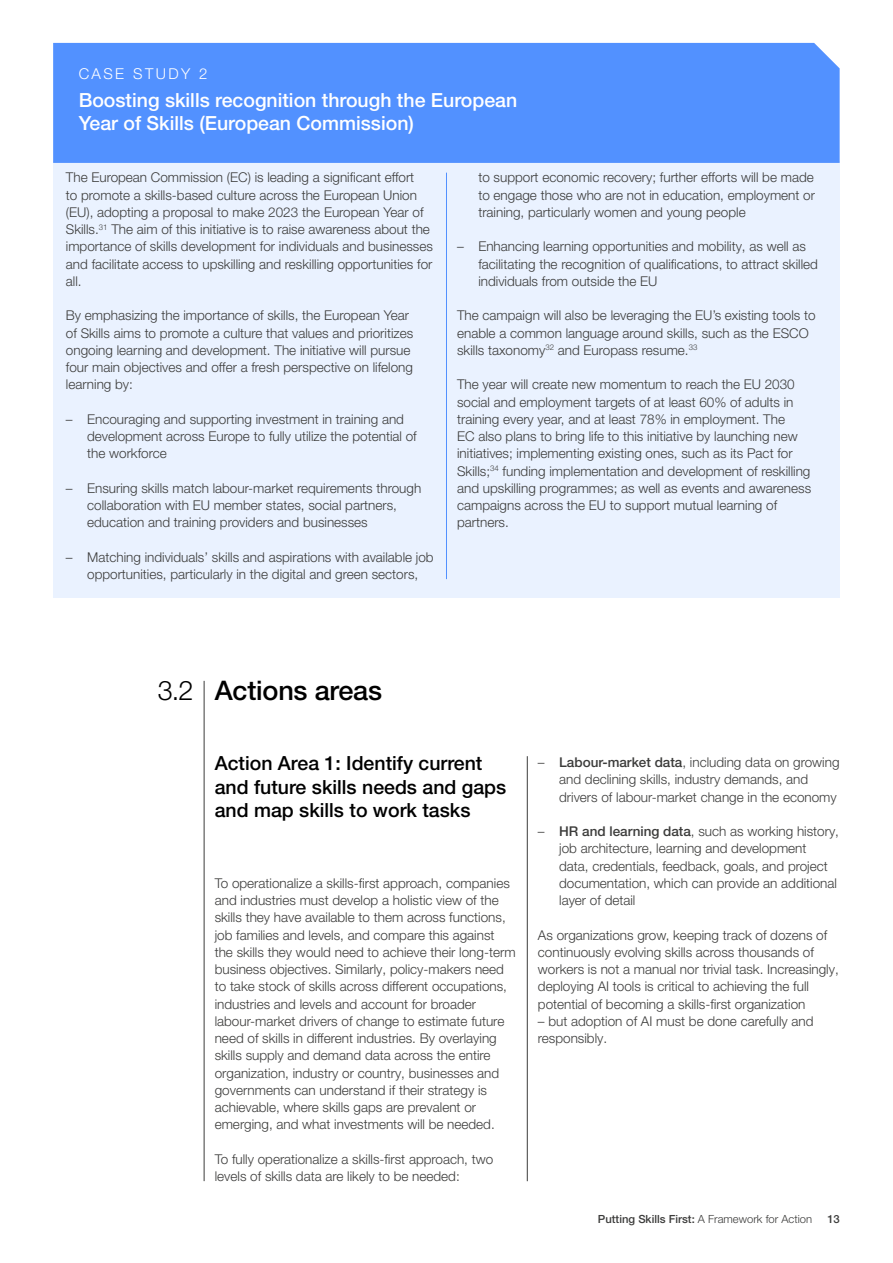
<style>
.page{position:relative;width:893px;height:1263px;background:#fff}
.page>*{position:absolute;margin:0;border:0;box-sizing:border-box;transform-origin:0 0}
.t1{font:500 27px "Helvetica Neue LT Pro";letter-spacing:-.005em;color:#000}
.t2{font:500 19.5px/23.4px "Helvetica Neue LT Pro";color:#000}
.t3{font:500 19.5px/23.4px "Helvetica Neue LT Pro";color:#fff}
.t4{font:300 15px "Helvetica Neue LT Pro";letter-spacing:.16em;color:#fff}
.t5{font:300 13.5px/17.2px "Helvetica Neue LT Pro";color:#3c3c3b}
.t6{font:500 11.25px "Helvetica Neue LT Pro";color:#3c3c3b}
.s1{font-weight:300}
.s2{font-weight:500}
</style>
<div class="page">
<hr style="left:204px;top:681px;width:1px;height:500px;background:#3c3c3b">
<div style="left:53px;top:161px;width:787px;height:436px;background:#eaf2ff"></div>
<hr style="left:446px;top:173px;width:1px;height:406px;background:#5291ff">
<div style="left:53px;top:43px;width:787px;height:120px;background:#5291ff"></div>
<hr style="left:527px;top:756px;width:1px;height:425px;background:#3c3c3b">
<p class="t4" style="left:79px;top:65px;width:130px">CASE STUDY 2</p>
<h2 class="t3" style="left:79px;top:88px;width:440px">Boosting skills recognition through the European<br>Year of Skills (European Commission)</h2>
<p class="t5" style="left:66px;top:169px;width:369px">The European Commission (EC) is leading a significant effort<br>to promote a skills-based culture across the European Union (EU), adopting a proposal to make 2023 the European Year of Skills.<sup>31</sup> The aim of this initiative is to raise awareness about the importance of skills development for individuals and businesses and facilitate access to upskilling and reskilling opportunities for all.</p>
<p class="t5" style="left:66px;top:307px;width:349px">By emphasizing the importance of skills, the European Year of Skills aims to promote a culture that values and prioritizes ongoing learning and development. The initiative will pursue four main objectives and offer a fresh perspective on lifelong learning by:</p>
<p class="t5" style="left:87px;top:410px;width:331px;text-indent:-21px">– Encouraging and supporting investment in training and development across Europe to fully utilize the potential of the workforce</p>
<p class="t5" style="left:87px;top:479px;width:336px;text-indent:-21px">– Ensuring skills match labour-market requirements through collaboration with EU member states, social partners, education and training providers and businesses</p>
<p class="t5" style="left:66px;top:548px;width:369px;text-align:center">– Matching individuals’ skills and aspirations with available job opportunities, particularly in the digital and green sectors,</p>
<p class="t5" style="left:478px;top:169px;width:338px;text-align:justify">to support economic recovery; further efforts will be made to engage those who are not in education, employment or training, particularly women and young people</p>
<p class="t5" style="left:478px;top:238px;width:341px;text-indent:-21px">– Enhancing learning opportunities and mobility, as well as facilitating the recognition of qualifications, to attract skilled individuals from outside the EU</p>
<p class="t5" style="left:457px;top:307px;width:360px">The campaign will also be leveraging the EU’s existing tools to enable a common language around skills, such as the ESCO skills taxonomy<sup>32</sup> and Europass resume.<sup>33</sup></p>
<p class="t5" style="left:457px;top:376px;width:356px">The year will create new momentum to reach the EU 2030 social and employment targets of at least 60% of adults in training every year, and at least 78% in employment. The<br>EC also plans to bring life to this initiative by launching new initiatives; implementing existing ones, such as its Pact for Skills;<sup>34</sup> funding implementation and development of reskilling and upskilling programmes; as well as events and awareness campaigns across the EU to support mutual learning of partners.</p>
<h1 class="t1" style="left:158px;top:674px;width:226px"><span class="s1">3.2</span> Actions areas</h1>
<h2 class="t2" style="left:215px;top:751px;width:293px">Action Area 1: Identify current and future skills needs and gaps and map skills to work tasks</h2>
<p class="t5" style="left:215px;top:874px;width:302px">To operationalize a skills-first approach, companies and industries must develop a holistic view of the skills they have available to them across functions, job families and levels, and compare this against the skills they would need to achieve their long-term business objectives. Similarly, policy-makers need to take stock of skills across different occupations, industries and levels and account for broader labour-market drivers of change to estimate future need of skills in different industries. By overlaying skills supply and demand data across the entire organization, industry or country, businesses and governments can understand if their strategy is achievable, where skills gaps are prevalent or emerging, and what investments will be needed.</p>
<p class="t5" style="left:215px;top:1150px;width:280px">To fully operationalize a skills-first approach, two levels of skills data are likely to be needed:</p>
<p class="t5" style="left:559px;top:753px;width:282px;text-indent:-21px">– <span class="s2">Labour-market data</span>, including data on growing and declining skills, industry demands, and drivers of labour-market change in the economy</p>
<p class="t5" style="left:559px;top:822px;width:281px;text-indent:-21px">– <span class="s2">HR and learning data</span>, such as working history, job architecture, learning and development data, credentials, feedback, goals, and project documentation, which can provide an additional layer of detail</p>
<p class="t5" style="left:538px;top:926px;width:302px">As organizations grow, keeping track of dozens of continuously evolving skills across thousands of workers is not a manual nor trivial task. Increasingly, deploying AI tools is critical to achieving the full potential of becoming a skills-first organization</p>
<p class="t5" style="left:538px;top:1012px;width:277px">– but adoption of AI must be done carefully and responsibly.</p>
<p class="t6" style="left:598px;top:1212px;width:216px">Putting Skills First: <span class="s1">A Framework for Action</span></p>
<p class="t6" style="left:827px;top:1212px;width:14px">13</p>
</div>
